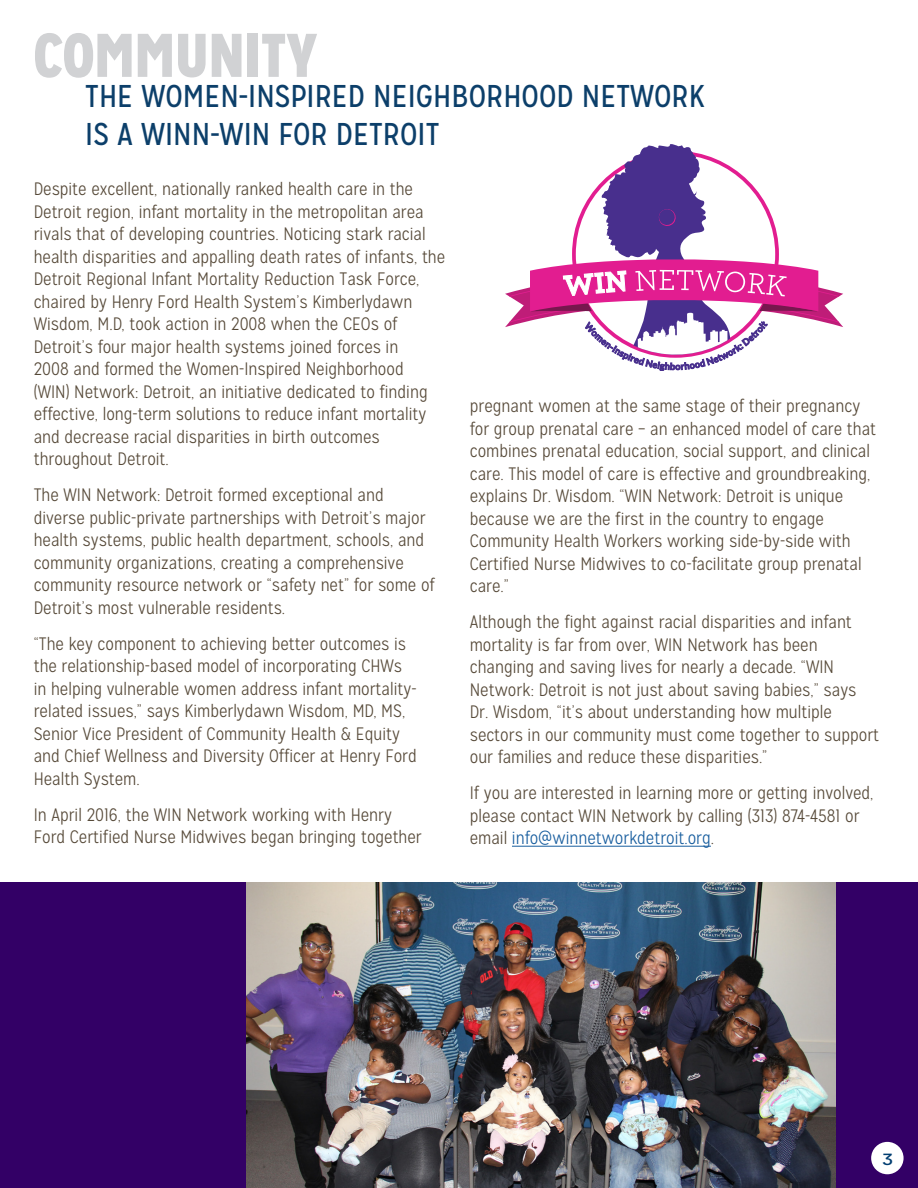
<style>
.page{position:relative;width:918px;height:1188px;background:#fff}
.page>*{position:absolute;margin:0;border:0;box-sizing:border-box;transform-origin:0 0}
.t1{font:900 61.5px "Mission Gothic";color:#d1d2d4}
.t2{font:31.5px "Mission Gothic";color:#0c3f6a}
.t3{font:300 18px/22.5px "Mission Gothic";color:#564938}
.t4{font:16.2px "Mission Gothic Regular SC870";color:#003d71;scale:1.39 1}
.s1{color:#175d9e}
</style>
<div class="page">
<div style="left:0;top:882px;width:918px;height:306px;background:#306"></div>
<div style="left:871px;top:1142px;width:33px;height:32px;background:#fff;border-radius:50%"></div>
<svg style="left:505px;top:144px;width:338px;height:227px"></svg>
<img style="left:246px;top:882px;width:590px;height:306px">
<hr style="left:512px;top:846px;width:199px;height:1px;background:#175d9e">
<p class="t1" style="left:34px;top:15px;width:285px">COMMUNITY</p>
<p class="t2" style="left:85px;top:77px;width:621px">THE WOMEN-INSPIRED NEIGHBORHOOD NETWORK</p>
<p class="t2" style="left:85px;top:115px;width:356px">IS A WINN-WIN FOR DETROIT</p>
<p class="t3" style="left:34px;top:178px;width:413px">Despite excellent, nationally ranked health care in the Detroit region, infant mortality in the metropolitan area rivals that of developing countries. Noticing stark racial health disparities and appalling death rates of infants, the Detroit Regional Infant Mortality Reduction Task Force, chaired by Henry Ford Health System’s Kimberlydawn Wisdom, M.D, took action in 2008 when the CEOs of Detroit’s four major health systems joined forces in<br>2008 and formed the Women-Inspired Neighborhood<br>(WIN) Network: Detroit, an initiative dedicated to finding effective, long-term solutions to reduce infant mortality and decrease racial disparities in birth outcomes throughout Detroit.</p>
<p class="t3" style="left:34px;top:484px;width:403px">The WIN Network: Detroit formed exceptional and diverse public-private partnerships with Detroit’s major health systems, public health department, schools, and community organizations, creating a comprehensive community resource network or “safety net” for some of Detroit’s most vulnerable residents.</p>
<p class="t3" style="left:34px;top:633px;width:385px">“The key component to achieving better outcomes is the relationship-based model of incorporating CHWs in helping vulnerable women address infant mortality&shy;related issues,” says Kimberlydawn Wisdom, MD, MS, Senior Vice President of Community Health &amp; Equity and Chief Wellness and Diversity Officer at Henry Ford Health System.</p>
<p class="t3" style="left:34px;top:804px;width:390px">In April 2016, the WIN Network working with Henry<br>Ford Certified Nurse Midwives began bringing together</p>
<p class="t3" style="left:470px;top:395px;width:408px">pregnant women at the same stage of their pregnancy for group prenatal care – an enhanced model of care that combines prenatal education, social support, and clinical care. This model of care is effective and groundbreaking, explains Dr. Wisdom. “WIN Network: Detroit is unique because we are the first in the country to engage Community Health Workers working side-by-side with Certified Nurse Midwives to co-facilitate group prenatal care.”</p>
<p class="t3" style="left:470px;top:611px;width:411px">Although the fight against racial disparities and infant mortality is far from over, WIN Network has been changing and saving lives for nearly a decade. “WIN Network: Detroit is not just about saving babies,” says Dr. Wisdom, “it’s about understanding how multiple sectors in our community must come together to support our families and reduce these disparities.”</p>
<p class="t3" style="left:470px;top:782px;width:405px">If you are interested in learning more or getting involved, please contact WIN Network by calling (313) 874-4581 or email <span class="s1">info@winnetworkdetroit.org</span>.</p>
<p class="t4" style="left:882px;top:1149px;width:9px">3</p>
</div>
